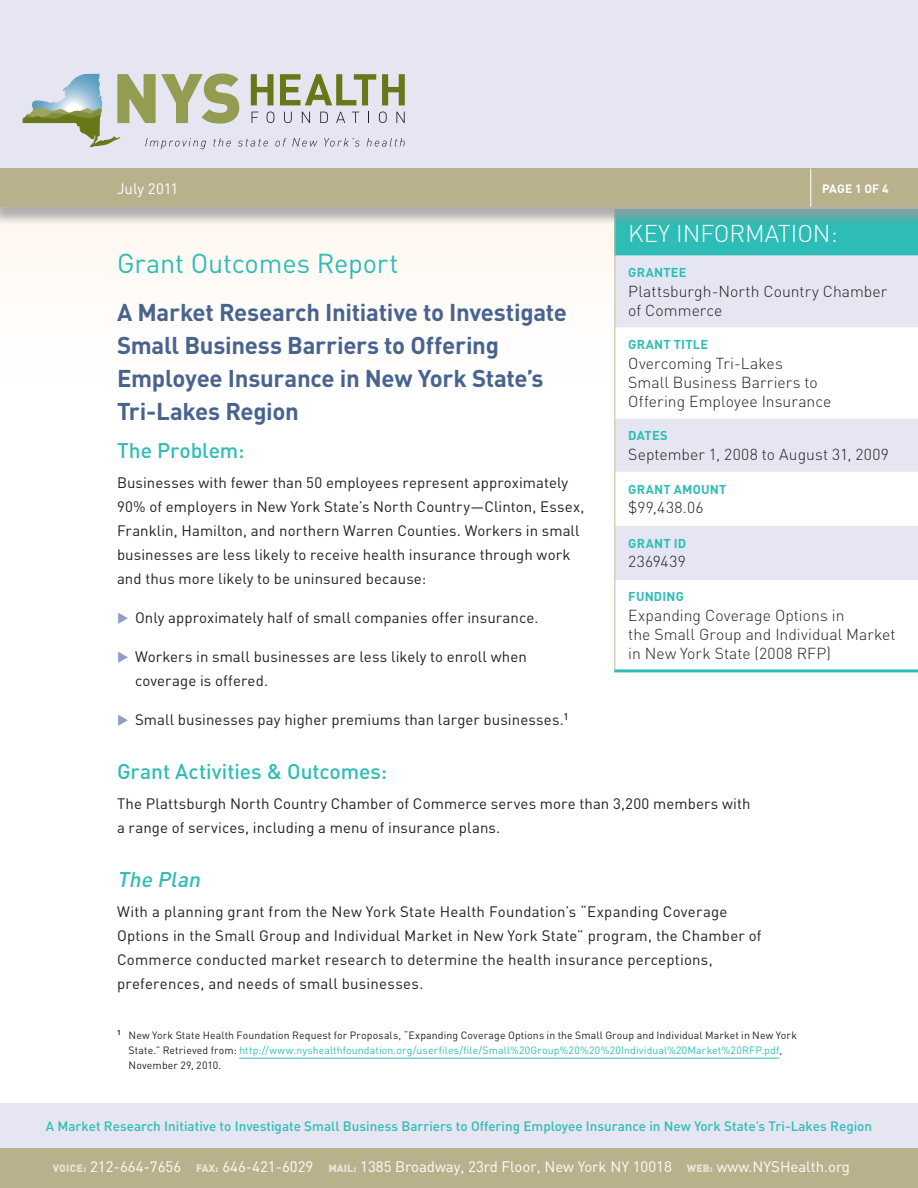
<style>
.page{position:relative;width:918px;height:1188px;background:#fff}
.page>*{position:absolute;margin:0;border:0;box-sizing:border-box;transform-origin:0 0}
.t1{font:27px "DIN";letter-spacing:-.005em;color:#2ebdb6}
.t2{font:700 24px/33px "DIN";letter-spacing:-.015em;color:#496390}
.t3{font:300 24px "DIN";color:#fff}
.t4{font:500 21px "DIN";color:#2ebdb6}
.t5{font:italic 500 21px "DIN";color:#2ebdb6}
.t6{font:300 15.75px/18.9px "DIN";letter-spacing:.005em;color:#231f20}
.t7{font:15px/24px "DIN";letter-spacing:.01em;color:#231f20}
.t8{font:15px "DIN";color:#fff}
.t9{font:500 13.5px "DIN";color:#2ebdb6}
.t10{font:700 12.75px "DIN";letter-spacing:.02em;color:#2ebdb6}
.t11{font:700 12px "DIN";color:#fff}
.t12{font:10.5px/15px "DIN";letter-spacing:.015em;color:#231f20}
.s1{color:#909dc9}
.s2{color:#2ebdb6}
.s3{font-weight:900;font-size:10.5px;color:#e7e3d5}
</style>
<div class="page">
<div style="left:0;top:207px;width:918px;height:223px;background:#fffdfb"></div>
<div style="left:0;top:0;width:918px;height:170px;background:#e5e6f2"></div>
<div style="left:0;top:1103px;width:918px;height:45px;background:#e5e6f2"></div>
<div style="left:615px;top:209px;width:303px;height:46px;background:#2ebdb6"></div>
<div style="left:615px;top:255px;width:303px;height:325px;background:#e5e6f2"></div>
<svg style="left:615px;top:328px;width:303px;height:198px"></svg>
<hr style="left:614px;top:209px;width:1px;height:46px;background:#c8c2a4">
<hr style="left:614px;top:255px;width:1px;height:73px;background:#c8c2a4">
<hr style="left:614px;top:328px;width:1px;height:91px;background:#c8c2a4">
<hr style="left:614px;top:419px;width:1px;height:53px;background:#c8c2a4">
<hr style="left:614px;top:472px;width:1px;height:54px;background:#c8c2a4">
<hr style="left:614px;top:526px;width:1px;height:54px;background:#c8c2a4">
<hr style="left:614px;top:580px;width:1px;height:89px;background:#c8c2a4">
<hr style="left:614px;top:669px;width:304px;height:3px;background:#2ebdb6">
<hr style="left:239px;top:1058px;width:540px;height:1px;background:#2ebdb6">
<div style="left:0;top:171px;width:918px;height:55px;background:#999;opacity:.75"></div>
<div style="left:0;top:169px;width:918px;height:38px;background:#b9b18c"></div>
<hr style="left:810px;top:169px;width:1px;height:38px;background:#fff">
<div style="left:0;top:1148px;width:918px;height:40px;background:#b9b18c"></div>
<svg style="left:23px;top:74px;width:382px;height:75px"></svg>
<p class="t8" style="left:117px;top:180px;width:63px">July 2011</p>
<p class="t11" style="left:822px;top:180px;width:68px">Page 1 of 4</p>
<h2 class="t3" style="left:628px;top:217px;width:211px">KEY INFORMATION:</h2>
<p class="t10" style="left:628px;top:264px;width:58px">GRantEe</p>
<p class="t6" style="left:628px;top:281px;width:260px">Plattsburgh-North Country Chamber of Commerce</p>
<p class="t10" style="left:628px;top:336px;width:81px">grant tITLE</p>
<p class="t6" style="left:628px;top:353px;width:205px">Overcoming Tri-Lakes<br>Small Business Barriers to<br>Offering Employee Insurance</p>
<p class="t10" style="left:628px;top:427px;width:41px">Dates</p>
<p class="t6" style="left:628px;top:444px;width:262px">September 1, 2008 to August 31, 2009</p>
<p class="t10" style="left:628px;top:481px;width:100px">grant amount</p>
<p class="t6" style="left:628px;top:498px;width:77px">$99,438.06</p>
<p class="t10" style="left:628px;top:535px;width:59px">grant ID</p>
<p class="t6" style="left:628px;top:552px;width:59px">2369439</p>
<p class="t10" style="left:628px;top:588px;width:56px">Funding</p>
<p class="t6" style="left:628px;top:605px;width:269px">Expanding Coverage Options in<br>the Small Group and Individual Market in New York State (2008 RFP)</p>
<h1 class="t1" style="left:117px;top:248px;width:283px">Grant Outcomes Report</h1>
<h2 class="t2" style="left:117px;top:295px;width:452px">A Market Research Initiative to Investigate Small Business Barriers to Offering Employee Insurance in N ew York State’s Tri-Lakes Region</h2>
<h3 class="t4" style="left:117px;top:437px;width:129px">The Problem:</h3>
<p class="t7" style="left:117px;top:471px;width:469px">Businesses with fewer than 50 employees represent approximately 90% of employers in New York State’s North Country—Clinton, Essex, Franklin, Hamilton, and northern Warren Counties. Workers in small businesses are less likely to receive health insurance through work and thus more likely to be uninsured because:</p>
<p class="t7" style="left:117px;top:606px;width:423px"><span class="s1">◆</span> Only approximately half of small companies offer insurance.</p>
<p class="t7" style="left:135px;top:645px;width:393px;text-indent:-18px"><span class="s1">◆</span> Workers in small businesses are less likely to enroll when coverage is offered.</p>
<p class="t7" style="left:117px;top:708px;width:453px"><span class="s1">◆</span> Small businesses pay higher premiums than larger businesses.<sup>1</sup></p>
<h3 class="t4" style="left:117px;top:757px;width:272px">Grant Activities &amp; Outcomes:</h3>
<p class="t7" style="left:117px;top:792px;width:635px">The Plattsburgh North Country Chamber of Commerce serves more than 3,200 members with a range of services, including a menu of insurance plans.</p>
<h3 class="t5" style="left:117px;top:865px;width:89px">The Plan</h3>
<p class="t7" style="left:117px;top:900px;width:646px">With a planning grant from the New York State Health Foundation’s “Expanding Coverage Options in the Small Group and Individual Market in New York State” program, the Chamber of Commerce conducted market research to determine the health insurance perceptions, preferences, and needs of small businesses.</p>
<p class="t12" style="left:129px;top:1028px;width:670px;text-indent:-12px"><sup>1</sup> New York State Health Foundation Request for Proposals, “Expanding Coverage Options in the Small Group and Individual Market in New York<br>State.” Retrieved from: <span class="s2">http://www.nyshealthfoundation.org/userfiles/file/Small%20Group%20%20%20Individual%20Market%20RFP.pdf</span>,<br>November 29, 2010.</p>
<p class="t9" style="left:46px;top:1117px;width:828px">A Market Research Initiative to Investigate Small Business Barriers to Offering Employee Insurance in New York State’s Tri-Lakes Region</p>
<p class="t8" style="left:53px;top:1158px;width:799px"><span class="s3">VOICE:</span> 212-664-7656 <span class="s3">FAX:</span> 646-421-6029 <span class="s3">MAIL:</span> 1385 Broadway, 23rd Floor, New York NY 10018 <span class="s3">WEB:</span> www.NYSHealth.org</p>
</div>
